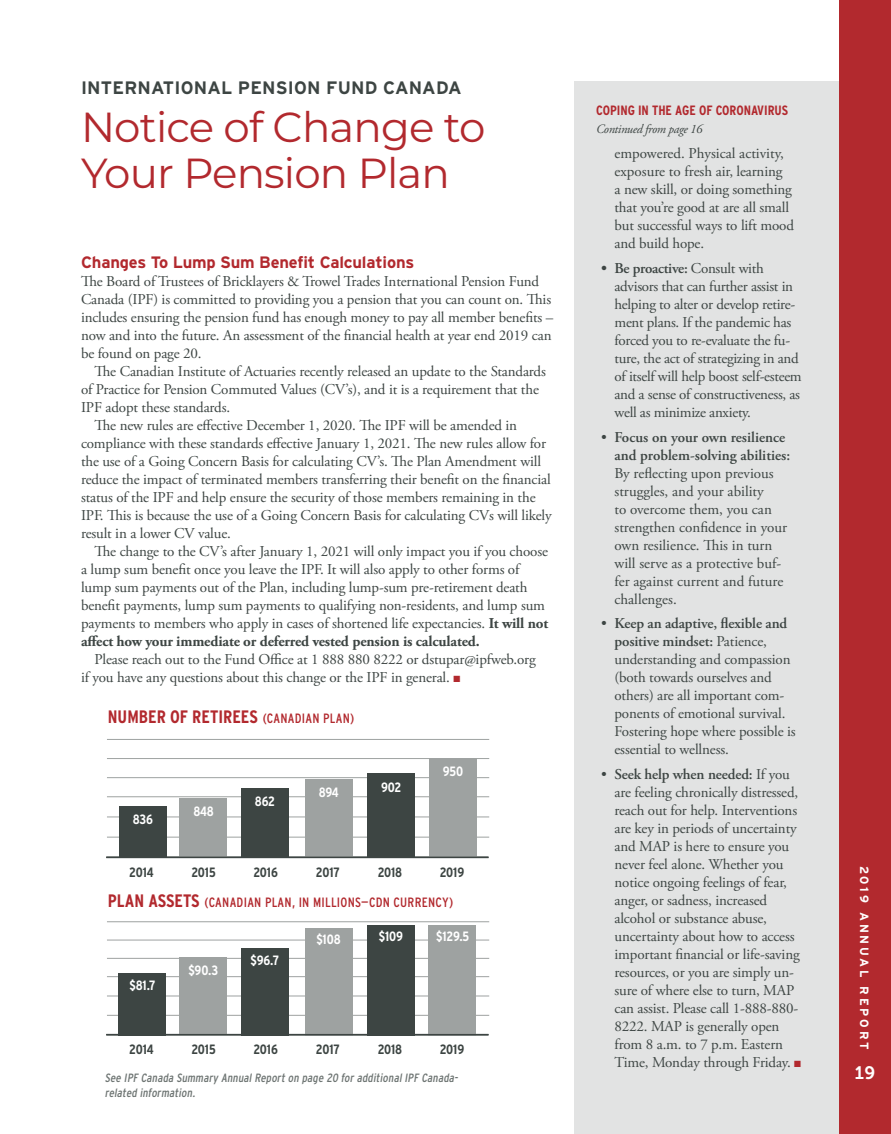
<style>
.page{position:relative;width:891px;height:1134px;background:#fff}
.page>*{position:absolute;margin:0;border:0;box-sizing:border-box;transform-origin:0 0}
.t1{font:42px/46.5px "Montserrat";letter-spacing:-.02em;color:#b2292e}
.t2{font:700 18px "Interstate";letter-spacing:.01em;color:#3d4543}
.t3{font:700 condensed 18px "Interstate";color:#b2292e}
.t4{font:18px "Museo Sans 700";color:#fff}
.t5{font:700 16.5px "Interstate";letter-spacing:-.01em;color:#b2292e}
.t6{font:15px/18px "Adobe Garamond Pro";letter-spacing:-.01em;color:#3d4543}
.t7{font:700 15px "Adobe Garamond Pro";letter-spacing:-.01em;color:#3d4543}
.t8{font:600 15px/18px "Adobe Garamond Pro";color:#3d4543}
.t9{font:700 condensed 13.5px "Interstate";letter-spacing:-.01em;color:#3d4543}
.t10{font:700 condensed 13.5px "Interstate";letter-spacing:-.015em;color:#fff}
.t11{font:condensed 13.5px "Interstate";letter-spacing:.02em;color:#b2292e}
.t12{font:700 condensed 13.5px "Interstate";color:#b2292e}
.t13{font:italic 12.75px "Adobe Garamond Pro";letter-spacing:-.025em;color:#3d4543}
.t14{font:italic condensed 12px "Interstate";color:#6d7472}
.t15{font:700 12px "Interstate";letter-spacing:.23em;color:#fff}
.s1{font-weight:600}
.s2{font-weight:400}
.s3{color:#b2292e}
.s4{font-weight:700}
.s5{font-weight:400;font-size:13.5px}
.s6{font-weight:700;font-size:18px}
</style>
<div class="page">
<div style="left:574px;top:81px;width:271px;height:1053px;background:#e2e3e3"></div>
<div style="left:839px;top:0;width:52px;height:1134px;background:#b2292e"></div>
<hr style="left:107px;top:739px;width:382px;height:1px;background:#9ea2a1">
<hr style="left:107px;top:758px;width:382px;height:1px;background:#9ea2a1">
<hr style="left:107px;top:777px;width:382px;height:1px;background:#9ea2a1">
<hr style="left:107px;top:796px;width:382px;height:1px;background:#9ea2a1">
<hr style="left:107px;top:817px;width:382px;height:1px;background:#9ea2a1">
<hr style="left:107px;top:837px;width:382px;height:1px;background:#9ea2a1">
<div style="left:119px;top:806px;width:48px;height:52px;background:#3d4543"></div>
<div style="left:179px;top:798px;width:48px;height:60px;background:#9ea2a1"></div>
<div style="left:241px;top:788px;width:48px;height:70px;background:#3d4543"></div>
<div style="left:305px;top:780px;width:48px;height:78px;background:#9ea2a1"></div>
<div style="left:367px;top:774px;width:48px;height:84px;background:#3d4543"></div>
<div style="left:429px;top:759px;width:48px;height:99px;background:#9ea2a1"></div>
<hr style="left:106px;top:857px;width:383px;height:1px;background:#3d4543">
<hr style="left:107px;top:921px;width:382px;height:1px;background:#9ea2a1">
<hr style="left:107px;top:940px;width:382px;height:1px;background:#9ea2a1">
<hr style="left:107px;top:958px;width:382px;height:1px;background:#9ea2a1">
<hr style="left:107px;top:976px;width:382px;height:1px;background:#9ea2a1">
<hr style="left:107px;top:996px;width:382px;height:1px;background:#9ea2a1">
<hr style="left:107px;top:1015px;width:382px;height:1px;background:#9ea2a1">
<div style="left:119px;top:973px;width:47px;height:62px;background:#3d4543"></div>
<div style="left:179px;top:957px;width:48px;height:78px;background:#9ea2a1"></div>
<div style="left:241px;top:948px;width:48px;height:87px;background:#3d4543"></div>
<div style="left:305px;top:928px;width:48px;height:107px;background:#9ea2a1"></div>
<div style="left:367px;top:925px;width:48px;height:110px;background:#3d4543"></div>
<div style="left:428px;top:925px;width:48px;height:110px;background:#9ea2a1"></div>
<hr style="left:106px;top:1034px;width:383px;height:1px;background:#3d4543">
<p class="t2" style="left:81px;top:78px;width:382px">INTERNATIONAL PENSION FUND CANADA</p>
<h1 class="t1" style="left:81px;top:102px;width:406px">Notice of Change to<br>Your Pension Plan</h1>
<p class="t12" style="left:596px;top:102px;width:194px">COPING IN THE AGE OF CORONAVIRUS</p>
<p class="t13" style="left:596px;top:121px;width:108px">Continued from page 16</p>
<p class="t6" style="left:615px;top:145px;width:181px">empowered. Physical activity, exposure to fresh air, learning<br>a new skill, or doing something that you’re good at are all small but successful ways to lift mood and build hope.</p>
<p class="t6" style="left:615px;top:260px;width:189px;text-indent:-14px"><span class="s1">• Be proactive:</span> Consult with advisors that can further assist in helping to alter or develop retire&shy;ment plans. If the pandemic has forced you to re-evaluate the fu&shy;ture, the act of strategizing in and of itself will help boost self-esteem and a sense of constructiveness, as well as minimize anxiety.</p>
<p class="t8" style="left:615px;top:428px;width:177px;text-indent:-14px"><span class="s2">•</span> Focus on your own resilience and problem-solving abilities:</p>
<p class="t6" style="left:615px;top:464px;width:174px">By reflecting upon previous struggles, and your ability<br>to overcome them, you can strengthen confidence in your own resilience. This in turn will serve as a protective buf&shy;fer against current and future challenges.</p>
<p class="t6" style="left:615px;top:615px;width:183px;text-indent:-14px">• <span class="s1">Keep an adaptive, flexible and positive mindset:</span> Patience, understanding and compassion (both towards ourselves and others) are all important com&shy;ponents of emotional survival.<br>Fostering hope where possible is essential to wellness.</p>
<p class="t6" style="left:615px;top:766px;width:188px;text-indent:-14px">• <span class="s1">Seek help when needed:</span> If you are feeling chronically distressed, reach out for help. Interventions are key in periods of uncertainty and MAP is here to ensure you never feel alone. Whether you notice ongoing feelings of fear, anger, or sadness, increased alcohol or substance abuse, uncertainty about how to access important financial or life-saving resources, or you are simply un&shy;sure of where else to turn, MAP can assist. Please call 1-888-880-<br>8222. MAP is generally open from 8 a.m. to 7 p.m. Eastern<br>Time, Monday through Friday. <span class="s3">■</span></p>
<p class="t5" style="left:81px;top:253px;width:335px">Changes To Lump Sum Benefit Calculations</p>
<p class="t6" style="left:81px;top:273px;width:474px">The Board of Trustees of Bricklayers &amp; Trowel Trades International Pension Fund Canada (IPF) is committed to providing you a pension that you can count on. This includes ensuring the pension fund has enough money to pay all member benefits – now and into the future. An assessment of the financial health at year end 2019 can be found on page 20.</p>
<p class="t6" style="left:94px;top:363px;width:453px">The Canadian Institute of Actuaries recently released an update to the Standards</p>
<p class="t6" style="left:81px;top:381px;width:459px">of Practice for Pension Commuted Values (CV’s), and it is a requirement that the</p>
<p class="t6" style="left:81px;top:399px;width:151px">IPF adopt these standards.</p>
<p class="t6" style="left:94px;top:417px;width:424px">The new rules are effective December 1, 2020. The IPF will be amended in</p>
<p class="t6" style="left:81px;top:435px;width:467px">compliance with these standards effective January 1, 2021. The new rules allow for</p>
<p class="t6" style="left:81px;top:453px;width:462px">the use of a Going Concern Basis for calculating CV’s. The Plan Amendment will</p>
<p class="t6" style="left:81px;top:471px;width:471px">reduce the impact of terminated members transferring their benefit on the financial</p>
<p class="t6" style="left:81px;top:489px;width:456px">status of the IPF and help ensure the security of those members remaining in the</p>
<p class="t6" style="left:81px;top:507px;width:472px">IPF. This is because the use of a Going Concern Basis for calculating CVs will likely</p>
<p class="t6" style="left:81px;top:525px;width:151px">result in a lower CV value.</p>
<p class="t6" style="left:94px;top:543px;width:455px">The change to the CV’s after January 1, 2021 will only impact you if you choose</p>
<p class="t6" style="left:81px;top:561px;width:440px">a lump sum benefit once you leave the IPF. It will also apply to other forms of</p>
<p class="t6" style="left:81px;top:579px;width:448px">lump sum payments out of the Plan, including lump-sum pre-retirement death</p>
<p class="t6" style="left:81px;top:597px;width:466px">benefit payments, lump sum payments to qualifying non-residents, and lump sum</p>
<p class="t6" style="left:81px;top:615px;width:469px">payments to members who apply in cases of shortened life expectancies. <span class="s4">It will not</span></p>
<p class="t7" style="left:81px;top:633px;width:400px">affect how your immediate or deferred vested pension is calculated.</p>
<p class="t6" style="left:81px;top:651px;width:456px;text-indent:14px">Please reach out to the Fund Office at 1 888 880 8222 or dstupar@ipfweb.org if you have any questions about this change or the IPF in general. <span class="s3">■</span></p>
<p class="t3" style="left:108px;top:707px;width:248px">NUMBER OF RETIREES <span class="s5">(CANADIAN PLAN)</span></p>
<p class="t10" style="left:443px;top:764px;width:22px">950</p>
<p class="t10" style="left:381px;top:779px;width:22px">902</p>
<p class="t10" style="left:319px;top:785px;width:22px">894</p>
<p class="t10" style="left:255px;top:794px;width:22px">862</p>
<p class="t10" style="left:193px;top:803px;width:22px">848</p>
<p class="t10" style="left:133px;top:811px;width:22px">836</p>
<p class="t15" style="left:871px;top:866px;width:185px;rotate:90deg">2019 ANNUAL REPORT</p>
<p class="t9" style="left:129px;top:865px;width:26px">2014</p>
<p class="t9" style="left:191px;top:865px;width:26px">2015</p>
<p class="t9" style="left:254px;top:865px;width:26px">2016</p>
<p class="t9" style="left:316px;top:865px;width:25px">2017</p>
<p class="t9" style="left:378px;top:865px;width:26px">2018</p>
<p class="t9" style="left:440px;top:865px;width:26px">2019</p>
<p class="t11" style="left:108px;top:894px;width:347px"><span class="s6">PLAN ASSETS</span> (CANADIAN PLAN, IN MILLIONS—CDN CURRENCY)</p>
<p class="t10" style="left:316px;top:932px;width:26px">$108</p>
<p class="t10" style="left:379px;top:929px;width:26px">$109</p>
<p class="t10" style="left:436px;top:929px;width:35px">$129.5</p>
<p class="t10" style="left:251px;top:952px;width:30px">$96.7</p>
<p class="t10" style="left:188px;top:962px;width:31px">$90.3</p>
<p class="t10" style="left:130px;top:978px;width:27px">$81.7</p>
<p class="t9" style="left:129px;top:1042px;width:26px">2014</p>
<p class="t9" style="left:191px;top:1042px;width:26px">2015</p>
<p class="t9" style="left:253px;top:1042px;width:26px">2016</p>
<p class="t9" style="left:316px;top:1042px;width:25px">2017</p>
<p class="t9" style="left:378px;top:1042px;width:26px">2018</p>
<p class="t9" style="left:440px;top:1042px;width:26px">2019</p>
<p class="t14" style="left:105px;top:1071px;width:357px">See IPF Canada Summary Annual Report on page 20 for additional IPF Canada-</p>
<p class="t4" style="left:855px;top:1063px;width:22px">19</p>
<p class="t14" style="left:105px;top:1086px;width:94px">related information.</p>
</div>
